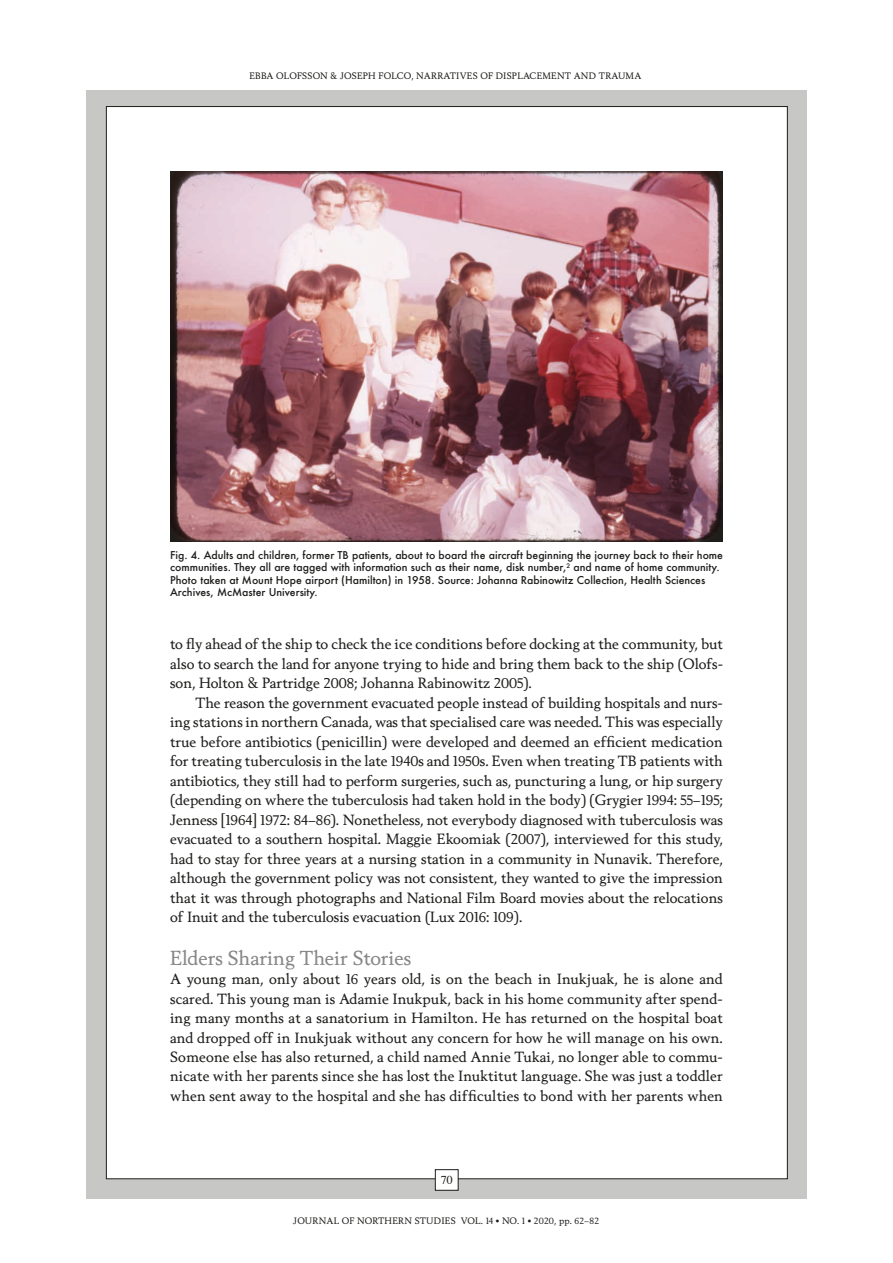
<style>
.page{position:relative;width:893px;height:1263px;background:#fff}
.page>*{position:absolute;margin:0;border:0;box-sizing:border-box;transform-origin:0 0}
.t1{font:19.5px "Berling Nova Text";color:#878787}
.t2{font:14.25px/19.5px "Berling Nova Text";color:#1d1d1b;text-align:justify}
.t3{font:12px "Times";color:#1d1d1b}
.t4{font:500 10.5px/12.6px "Futura";color:#1d1d1b}
.t5{font:9px "Berling Nova Text";letter-spacing:.025em;color:#1d1d1b}
</style>
<div class="page">
<div style="left:86px;top:91px;width:721px;height:1108px;background:#c7c7c6"></div>
<div style="left:106px;top:107px;width:681px;height:1072px;background:#fff"></div>
<div style="left:435px;top:1170px;width:23px;height:20px;background:#fff"></div>
<div style="left:435px;top:1169px;width:23px;height:21px;border:1px solid #1d1d1b"></div>
<img style="left:170px;top:171px;width:553px;height:370px">
<p class="t5" style="left:250px;top:70px;width:393px">EBBA OLOFSSON &amp; JOSEPH FOLCO, NARRATIVES OF DISPLACEMENT AND TRAUMA</p>
<p class="t4" style="left:170px;top:548px;width:554px">Fig. 4. Adults and children, former TB patients, about to board the aircraft beginning the journey back to their home communities. They all are tagged with information such as their name, disk number,<sup>2</sup> and name of home community.<br>Photo taken at Mount Hope airport (Hamilton) in 1958. Source: Johanna Rabinowitz Collection, Health Sciences Archives, McMaster University.</p>
<p class="t2" style="left:170px;top:634px;width:554px">to fly ahead of the ship to check the ice conditions before docking at the community, but also to search the land for anyone trying to hide and bring them back to the ship (Olofs&shy;son, Holton &amp; Partridge 2008; Johanna Rabinowitz 2005).</p>
<p class="t2" style="left:170px;top:693px;width:554px;text-indent:26px">The reason the government evacuated people instead of building hospitals and nurs&shy;ing stations in northern Canada, was that specialised care was needed. This was especially true before antibiotics (penicillin) were developed and deemed an efficient medication for treating tuberculosis in the late 1940s and 1950s. Even when treating TB patients with antibiotics, they still had to perform surgeries, such as, puncturing a lung, or hip surgery (depending on where the tuberculosis had taken hold in the body) (Grygier 1994: 55–195; Jenness [1964] 1972: 84–86). Nonetheless, not everybody diagnosed with tuberculosis was evacuated to a southern hospital. Maggie Ekoomiak (2007), interviewed for this study, had to stay for three years at a nursing station in a community in Nunavik. Therefore, although the government policy was not consistent, they wanted to give the impression that it was through photographs and National Film Board movies about the relocations of Inuit and the tuberculosis evacuation (Lux 2016: 109).</p>
<h1 class="t1" style="left:170px;top:945px;width:243px">Elders Sharing Their Stories</h1>
<p class="t2" style="left:170px;top:969px;width:554px">A young man, only about 16 years old, is on the beach in Inukjuak, he is alone and scared. This young man is Adamie Inukpuk, back in his home community after spend&shy;ing many months at a sanatorium in Hamilton. He has returned on the hospital boat and dropped off in Inukjuak without any concern for how he will manage on his own.<br>Someone else has also returned, a child named Annie Tukai, no longer able to commu&shy;nicate with her parents since she has lost the Inuktitut language. She was just a toddler when sent away to the hospital and she has difficulties to bond with her parents when</p>
<p class="t3" style="left:441px;top:1168px;width:13px">70</p>
<p class="t5" style="left:293px;top:1215px;width:307px">JOURNAL OF NORTHERN STUDIES VOL. 14 <sup>•</sup> NO. 1 <sup>•</sup> 2020, pp. 62–82</p>
</div>
